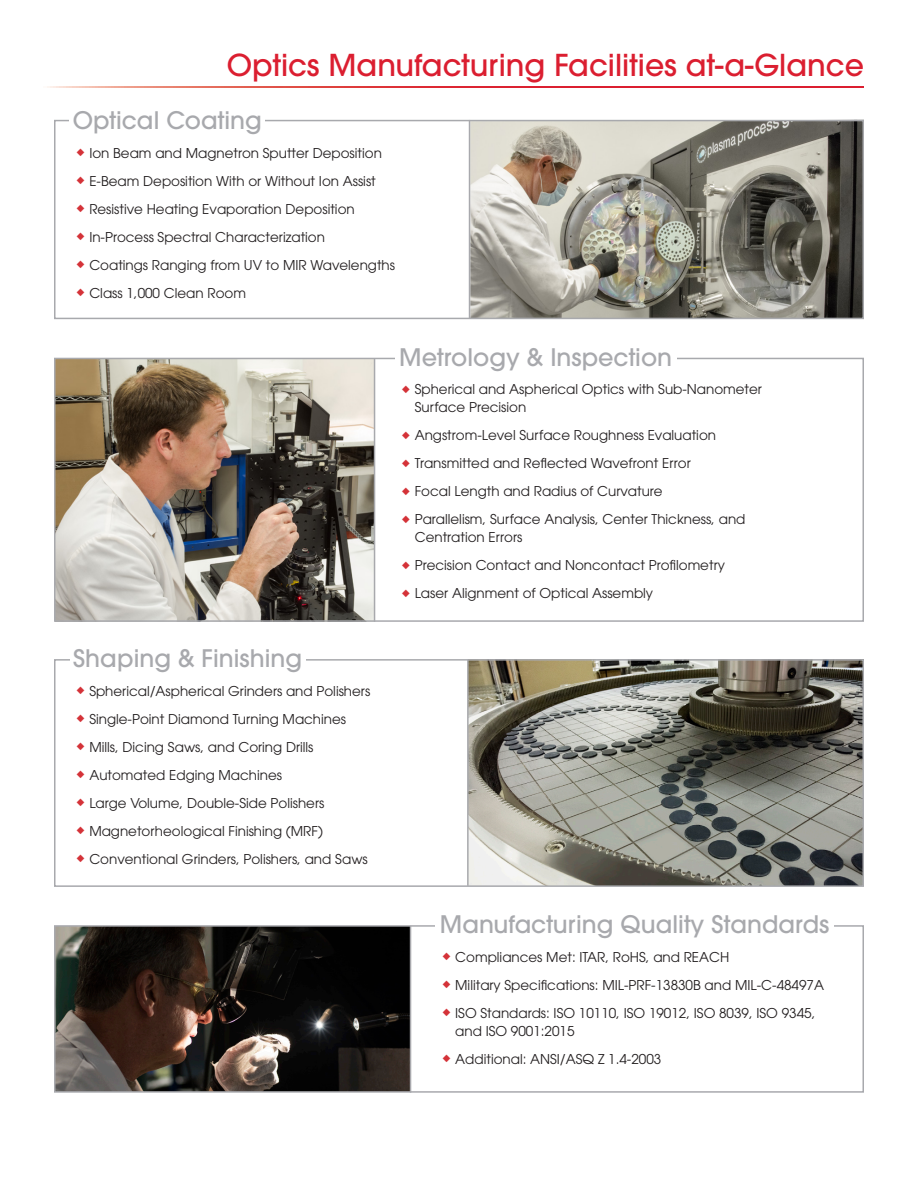
<style>
.page{position:relative;width:918px;height:1188px;background:#fff}
.page>*{position:absolute;margin:0;border:0;box-sizing:border-box;transform-origin:0 0}
.Page_Header-Right{font:500 30px "ITC Avant Garde Pro";color:#db1e30}
.Second_Color_Header-_Grey{font:500 24px "ITC Avant Garde Pro";color:#a8a9ad}
.t1{font:13.5px/18px "ITC Avant Garde Pro";color:#231f20}
.s1{color:#d43238}
</style>
<div class="page">
<img style="left:57px;top:928px;width:353px;height:162px">
<img style="left:57px;top:361px;width:317px;height:258px">
<div style="left:54px;top:358px;width:810px;height:264px;border:2px solid #a8a9ad"></div>
<hr style="left:374px;top:358px;width:1px;height:264px;background:#a8a9ad">
<img style="left:469px;top:662px;width:392px;height:222px">
<div style="left:54px;top:659px;width:810px;height:228px;border:2px solid #a8a9ad"></div>
<hr style="left:467px;top:660px;width:2px;height:226px;background:#a8a9ad">
<img style="left:470px;top:123px;width:391px;height:193px">
<div style="left:54px;top:120px;width:810px;height:199px;border:2px solid #a8a9ad"></div>
<hr style="left:469px;top:120px;width:1px;height:199px;background:#a8a9ad">
<svg style="left:47px;top:86px;width:817px;height:2px;background:#e04549"></svg>
<div style="left:70px;top:111px;width:195px;height:18px;background:#fff"></div>
<div style="left:395px;top:348px;width:281px;height:18px;background:#fff"></div>
<div style="left:70px;top:649px;width:236px;height:18px;background:#fff"></div>
<div style="left:54px;top:925px;width:810px;height:168px;border:2px solid #a8a9ad"></div>
<hr style="left:410px;top:926px;width:1px;height:167px;background:#a8a9ad">
<div style="left:436px;top:915px;width:398px;height:18px;background:#fff"></div>
<p class="Page_Header-Right" style="left:227px;top:46px;width:639px">Optics Manufacturing Facilities at-a-Glance</p>
<p class="Second_Color_Header-_Grey" style="left:73px;top:105px;width:191px">Optical Coating</p>
<p class="t1" style="left:77px;top:144px;width:307px"><span class="s1">◆</span> Ion Beam and Magnetron Sputter Deposition</p>
<p class="t1" style="left:77px;top:172px;width:301px"><span class="s1">◆</span> E-Beam Deposition With or Without Ion Assist</p>
<p class="t1" style="left:77px;top:200px;width:280px"><span class="s1">◆</span> Resistive Heating Evaporation Deposition</p>
<p class="t1" style="left:77px;top:228px;width:250px"><span class="s1">◆</span> In-Process Spectral Characterization</p>
<p class="t1" style="left:77px;top:256px;width:320px"><span class="s1">◆</span> Coatings Ranging from UV to MIR Wavelengths</p>
<p class="t1" style="left:77px;top:283px;width:171px"><span class="s1">◆</span> Class 1,000 Clean Room</p>
<p class="Second_Color_Header-_Grey" style="left:399px;top:341px;width:274px">Metrology &amp; Inspection</p>
<p class="Second_Color_Header-_Grey" style="left:73px;top:643px;width:230px">Shaping &amp; Finishing</p>
<p class="t1" style="left:77px;top:681px;width:295px"><span class="s1">◆</span> Spherical/Aspherical Grinders and Polishers</p>
<p class="t1" style="left:77px;top:709px;width:271px"><span class="s1">◆</span> Single-Point Diamond Turning Machines</p>
<p class="t1" style="left:77px;top:737px;width:238px"><span class="s1">◆</span> Mills, Dicing Saws, and Coring Drills</p>
<p class="t1" style="left:77px;top:765px;width:207px"><span class="s1">◆</span> Automated Edging Machines</p>
<p class="t1" style="left:77px;top:793px;width:249px"><span class="s1">◆</span> Large Volume, Double-Side Polishers</p>
<p class="t1" style="left:77px;top:821px;width:248px"><span class="s1">◆</span> Magnetorheological Finishing (MRF)</p>
<p class="t1" style="left:77px;top:849px;width:293px"><span class="s1">◆</span> Conventional Grinders, Polishers, and Saws</p>
<p class="t1" style="left:415px;top:380px;width:349px;text-indent:-13px"><span class="s1">◆</span> Spherical and Aspherical Optics with Sub-Nanometer<br>Surface Precision</p>
<p class="t1" style="left:402px;top:426px;width:316px"><span class="s1">◆</span> Angstrom-Level Surface Roughness Evaluation</p>
<p class="t1" style="left:402px;top:454px;width:290px"><span class="s1">◆</span> Transmitted and Reflected Wavefront Error</p>
<p class="t1" style="left:402px;top:482px;width:262px"><span class="s1">◆</span> Focal Length and Radius of Curvature</p>
<p class="t1" style="left:415px;top:510px;width:332px;text-indent:-13px"><span class="s1">◆</span> Parallelism, Surface Analysis, Center Thickness, and<br>Centration Errors</p>
<p class="t1" style="left:402px;top:556px;width:325px"><span class="s1">◆</span> Precision Contact and Noncontact Profilometry</p>
<p class="t1" style="left:402px;top:584px;width:253px"><span class="s1">◆</span> Laser Alignment of Optical Assembly</p>
<p class="Second_Color_Header-_Grey" style="left:440px;top:909px;width:391px">Manufacturing Quality Standards</p>
<p class="t1" style="left:442px;top:948px;width:289px"><span class="s1">◆</span> Compliances Met: ITAR, RoHS, and REACH</p>
<p class="t1" style="left:442px;top:976px;width:383px"><span class="s1">◆</span> Military Specifications: MIL-PRF-13830B and MIL-C-48497A</p>
<p class="t1" style="left:455px;top:1004px;width:362px;text-indent:-13px"><span class="s1">◆</span> ISO Standards: ISO 10110, ISO 19012, ISO 8039, ISO 9345, and ISO 9001:2015</p>
<p class="t1" style="left:442px;top:1050px;width:220px"><span class="s1">◆</span> Additional: ANSI/ASQ Z 1.4-2003</p>
</div>
